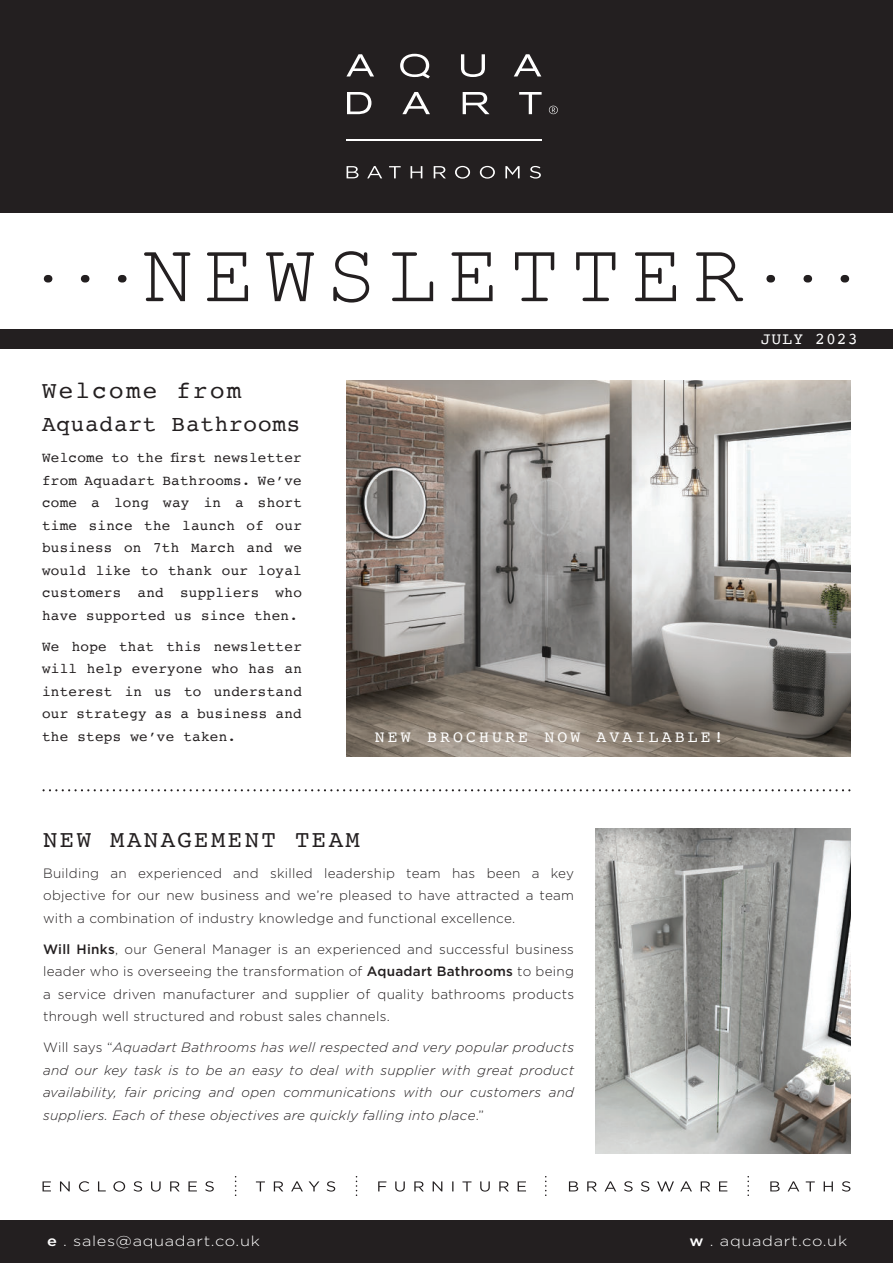
<style>
.page{position:relative;width:893px;height:1263px;background:#fff}
.page>*{position:absolute;margin:0;border:0;box-sizing:border-box;transform-origin:0 0}
.t1{font:85.5px "Courier New";letter-spacing:.115em;color:#231f20}
.t2{font:24px "Courier";letter-spacing:.1em;color:#231f20}
.t3{font:22.5px "Courier";letter-spacing:.04em;color:#231f20}
.t4{font:16.5px "Courier";letter-spacing:.19em;color:#fff}
.t5{font:16.5px "Courier";letter-spacing:.06em;color:#fff}
.t6{font:14.25px/22.5px "Courier";letter-spacing:.02em;color:#231f20;text-align:justify}
.t7{font:300 14.25px "Gotham";letter-spacing:.04em;color:#fff;scale:1.15 1}
.t8{font:300 13.5px/22.5px "Gotham";letter-spacing:.02em;color:#231f20;text-align:justify}
.t9{font:italic 300 13.5px/22.5px "Gotham";letter-spacing:.02em;color:#231f20;text-align:justify}
.s1{font-weight:500}
.s2{font-style:normal}
</style>
<div class="page">
<div style="left:0;top:330px;width:893px;height:19px;background:#231f20"></div>
<div style="left:0;top:1220px;width:893px;height:43px;background:#231f20"></div>
<img style="left:346px;top:380px;width:504px;height:377px">
<svg style="left:43px;top:789px;width:807px;height:2px"></svg>
<svg style="left:770px;top:1181px;width:80px;height:10px"></svg>
<svg style="left:569px;top:1181px;width:158px;height:10px"></svg>
<svg style="left:378px;top:1181px;width:148px;height:10px"></svg>
<svg style="left:256px;top:1181px;width:79px;height:10px"></svg>
<svg style="left:43px;top:1181px;width:171px;height:10px"></svg>
<svg style="left:235px;top:1176px;width:1px;height:20px"></svg>
<svg style="left:356px;top:1176px;width:1px;height:20px"></svg>
<svg style="left:545px;top:1176px;width:2px;height:20px"></svg>
<svg style="left:747px;top:1176px;width:2px;height:20px"></svg>
<div style="left:0;top:0;width:893px;height:213px;background:#231f20"></div>
<svg style="left:549px;top:106px;width:9px;height:8px"></svg>
<svg style="left:346px;top:54px;width:28px;height:22px"></svg>
<svg style="left:400px;top:54px;width:30px;height:24px"></svg>
<svg style="left:461px;top:54px;width:24px;height:23px"></svg>
<svg style="left:514px;top:54px;width:27px;height:22px"></svg>
<svg style="left:347px;top:92px;width:24px;height:22px"></svg>
<svg style="left:402px;top:92px;width:28px;height:22px"></svg>
<svg style="left:463px;top:92px;width:26px;height:22px"></svg>
<svg style="left:519px;top:92px;width:23px;height:22px"></svg>
<svg style="left:347px;top:166px;width:194px;height:13px"></svg>
<hr style="left:347px;top:139px;width:195px;height:2px;background:#fff">
<img style="left:595px;top:829px;width:255px;height:324px">
<h1 class="t1" style="left:31px;top:222px;width:832px"><sup>...</sup>NEWSLETTER<sup>...</sup></h1>
<p class="t5" style="left:761px;top:332px;width:99px">JULY 2023</p>
<h2 class="t2" style="left:42px;top:381px;width:201px">Welcome from</h2>
<h3 class="t3" style="left:42px;top:415px;width:260px">Aquadart Bathrooms</h3>
<p class="t6" style="left:42px;top:446px;width:261px">Welcome to the first newsletter from Aquadart Bathrooms. We’ve come a long way in a short time since the launch of our business on 7th March and we would like to thank our loyal customers and suppliers who have supported us since then.</p>
<p class="t6" style="left:42px;top:635px;width:261px">We hope that this newsletter will help everyone who has an interest in us to understand our strategy as a business and the steps we’ve taken.</p>
<p class="t4" style="left:375px;top:730px;width:350px">NEW BROCHURE NOW AVAILABLE!</p>
<h2 class="t2" style="left:43px;top:830px;width:318px">NEW MANAGEMENT TEAM</h2>
<p class="t8" style="left:43px;top:863px;width:532px">Building an experienced and skilled leadership team has been a key objective for our new business and we’re pleased to have attracted a team with a combination of industry knowledge and functional excellence.</p>
<p class="t8" style="left:43px;top:939px;width:532px"><span class="s1">Will Hinks</span>, our General Manager is an experienced and successful business leader who is overseeing the transformation of <span class="s1">Aquadart Bathrooms</span> to being a service driven manufacturer and supplier of quality bathrooms products through well structured and robust sales channels.</p>
<p class="t9" style="left:43px;top:1037px;width:532px"><span class="s2">Will says “</span>Aquadart Bathrooms has well respected and very popular products and our key task is to be an easy to deal with supplier with great product availability, fair pricing and open communications with our customers and suppliers. Each of these objectives are quickly falling into place<span class="s2">.”</span></p>
<p class="t7" style="left:47px;top:1235px;width:186px"><span class="s1">e</span> . sales@aquadart.co.uk</p>
<p class="t7" style="left:690px;top:1235px;width:139px"><span class="s1">w</span> . aquadart.co.uk</p>
</div>
